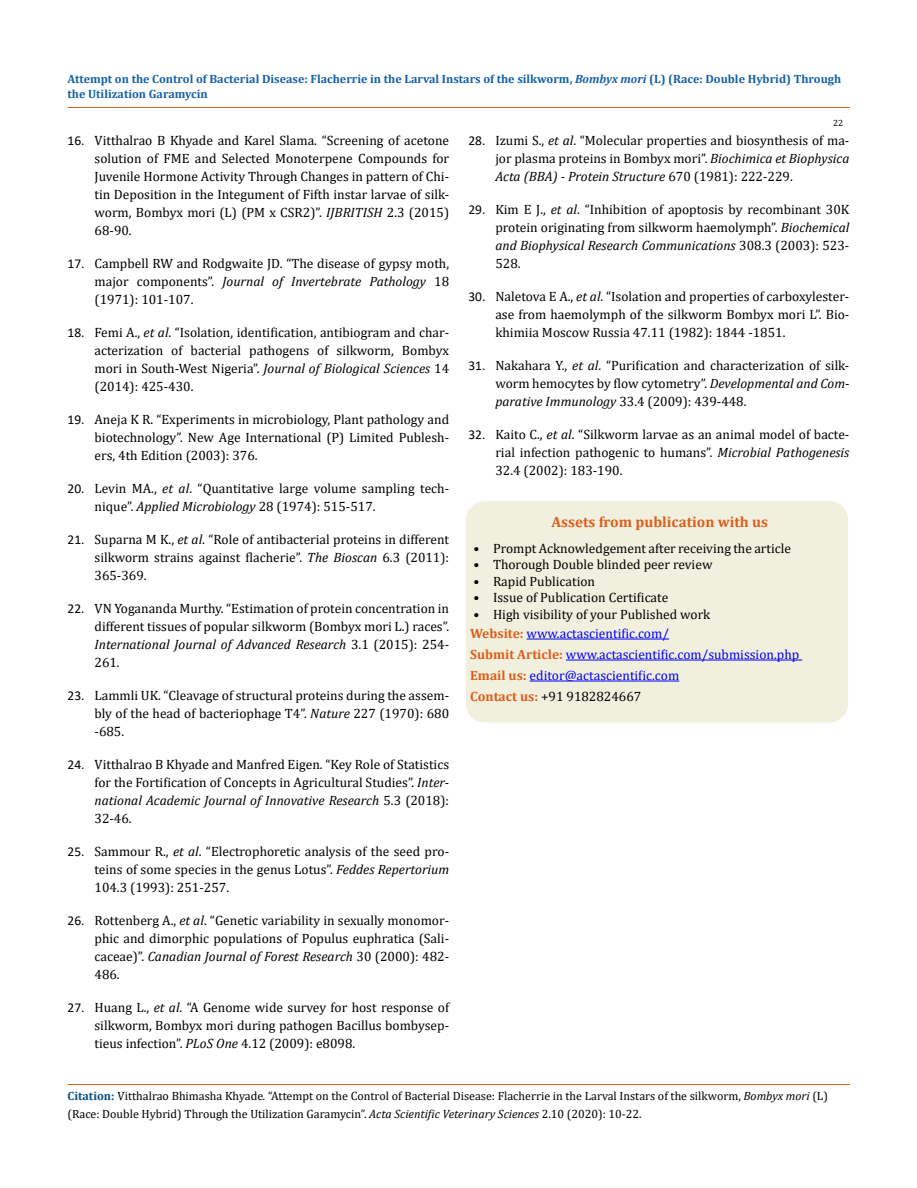
<style>
.page{position:relative;width:917px;height:1188px;background:#fff}
.page>*{position:absolute;margin:0;border:0;box-sizing:border-box;transform-origin:0 0}
.t1{font:700 15px "Cambria";color:#e05d1a}
.t2{font:13.5px/18px "Cambria";color:#000;text-align:justify}
.t3{font:13.5px/21px "Cambria";color:#00f}
.t4{font:12px/18px "Cambria";color:#000}
.t5{font:700 12px/15px "Cambria";color:#1560a6}
.t6{font:9px "Cambria";color:#000}
.s1{font-style:italic}
.s2{font-family:"Calibri"}
.s3{font-weight:700;color:#e05d1a}
.s4{color:#000}
.s5{font-weight:700;color:#035089}
</style>
<div class="page">
<div style="left:466px;top:502px;width:381px;height:220px;background:#f1f0de;border-radius:18px"></div>
<div style="left:466px;top:501px;width:382px;height:221px;border:2px solid #f1f0de;border-radius:18px"></div>
<hr style="left:526px;top:639px;width:143px;height:1px;background:#00f">
<hr style="left:566px;top:660px;width:236px;height:1px;background:#00f">
<hr style="left:529px;top:681px;width:150px;height:1px;background:#00f">
<hr style="left:68px;top:108px;width:781px;height:1px;background:#e05d1a">
<hr style="left:68px;top:1084px;width:781px;height:1px;background:#e05d1a">
<p class="t5" style="left:68px;top:71px;width:775px">Attempt on the Control of Bacterial Disease: Flacherrie in the Larval Instars of the silkworm, <span class="s1">Bombyx mori</span> (L) (Race: Double Hybrid) Through the Utilization Garamycin</p>
<p class="t2" style="left:94px;top:132px;width:356px;text-indent:-27px"><span class="s2">16.</span> Vitthalrao B Khyade and Karel Slama. “Screening of acetone solution of FME and Selected Monoterpene Compounds for Juvenile Hormone Activity Through Changes in pattern of Chi&shy;tin Deposition in the Integument of Fifth instar larvae of silk&shy;worm, Bombyx mori (L) (PM x CSR2)”. <span class="s1">IJBRITISH</span> 2.3 (2015)<br>68-90.</p>
<p class="t2" style="left:94px;top:255px;width:356px;text-indent:-27px"><span class="s2">17.</span> Campbell RW and Rodgwaite JD. “The disease of gypsy moth, major components”. <span class="s1">Journal of Invertebrate Pathology</span> 18 (1971): 101-107.</p>
<p class="t2" style="left:94px;top:324px;width:356px;text-indent:-27px"><span class="s2">18.</span> Femi A., <span class="s1">et al</span>. “Isolation, identification, antibiogram and char&shy;acterization of bacterial pathogens of silkworm, Bombyx mori in South-West Nigeria”. <span class="s1">Journal of Biological Sciences</span> 14 (2014): 425-430.</p>
<p class="t2" style="left:94px;top:411px;width:356px;text-indent:-27px"><span class="s2">19.</span> Aneja K R. “Experiments in microbiology, Plant pathology and biotechnology”. New Age International (P) Limited Publesh&shy;ers, 4th Edition (2003): 376.</p>
<p class="t2" style="left:94px;top:480px;width:356px;text-indent:-27px"><span class="s2">20.</span> Levin MA., <span class="s1">et al</span>. “Quantitative large volume sampling tech&shy;nique”. <span class="s1">Applied Microbiology</span> 28 (1974): 515-517.</p>
<p class="t2" style="left:94px;top:531px;width:356px;text-indent:-27px"><span class="s2">21.</span> Suparna M K., <span class="s1">et al</span>. “Role of antibacterial proteins in different silkworm strains against flacherie”. <span class="s1">The Bioscan</span> 6.3 (2011):<br>365-369.</p>
<p class="t2" style="left:94px;top:600px;width:356px;text-indent:-27px"><span class="s2">22.</span> VN Yogananda Murthy. “Estimation of protein concentration in different tissues of popular silkworm (Bombyx mori L.) races”.<br><span class="s1">International Journal of Advanced Research</span> 3.1 (2015): 254- 261.</p>
<p class="t2" style="left:94px;top:687px;width:356px;text-indent:-27px"><span class="s2">23.</span> Lammli UK. “Cleavage of structural proteins during the assem&shy;bly of the head of bacteriophage T4”. <span class="s1">Nature</span> 227 (1970): 680 -685.</p>
<p class="t2" style="left:94px;top:756px;width:356px;text-indent:-27px"><span class="s2">24.</span> Vitthalrao B Khyade and Manfred Eigen. “Key Role of Statistics for the Fortification of Concepts in Agricultural Studies”. <span class="s1">Inter&shy;national Academic Journal of Innovative Research</span> 5.3 (2018):<br>32-46.</p>
<p class="t2" style="left:94px;top:843px;width:356px;text-indent:-27px"><span class="s2">25.</span> Sammour R., <span class="s1">et al</span>. “Electrophoretic analysis of the seed pro&shy;teins of some species in the genus Lotus”. <span class="s1">Feddes Repertorium </span>104.3 (1993): 251-257.</p>
<p class="t2" style="left:94px;top:912px;width:356px;text-indent:-27px"><span class="s2">26.</span> Rottenberg A., <span class="s1">et al</span>. “Genetic variability in sexually monomor&shy;phic and dimorphic populations of Populus euphratica (Sali&shy;caceae)”. <span class="s1">Canadian Journal of Forest Research</span> 30 (2000): 482- 486.</p>
<p class="t2" style="left:94px;top:999px;width:356px;text-indent:-27px"><span class="s2">27.</span> Huang L., <span class="s1">et al</span>. “A Genome wide survey for host response of silkworm, Bombyx mori during pathogen Bacillus bombysep&shy;tieus infection”. <span class="s1">PLoS One</span> 4.12 (2009): e8098.</p>
<p class="t6" style="left:833px;top:118px;width:11px">22</p>
<p class="t2" style="left:495px;top:131px;width:355px;text-indent:-27px"><span class="s2">28.</span> Izumi S., <span class="s1">et al</span>. “Molecular properties and biosynthesis of ma&shy;jor plasma proteins in Bombyx mori”. <span class="s1">Biochimica et Biophysica Acta (BBA) - Protein Structure</span> 670 (1981): 222-229.</p>
<p class="t2" style="left:495px;top:200px;width:355px;text-indent:-27px"><span class="s2">29.</span> Kim E J., <span class="s1">et al</span>. “Inhibition of apoptosis by recombinant 30K protein originating from silkworm haemolymph”. <span class="s1">Biochemical and Biophysical Research Communications</span> 308.3 (2003): 523- 528.</p>
<p class="t2" style="left:495px;top:287px;width:355px;text-indent:-27px"><span class="s2">30.</span> Naletova E A., <span class="s1">et al</span>. “Isolation and properties of carboxylester&shy;ase from haemolymph of the silkworm Bombyx mori L”. Bio&shy;khimiia Moscow Russia 47.11 (1982): 1844 -1851.</p>
<p class="t2" style="left:495px;top:356px;width:355px;text-indent:-27px"><span class="s2">31.</span> Nakahara Y., <span class="s1">et al</span>. “Purification and characterization of silk&shy;worm hemocytes by flow cytometry”. <span class="s1">Developmental and Com&shy;parative Immunology</span> 33.4 (2009): 439-448.</p>
<p class="t2" style="left:495px;top:425px;width:355px;text-indent:-27px"><span class="s2">32.</span> Kaito C., <span class="s1">et al</span>. “Silkworm larvae as an animal model of bacte&shy;rial infection pathogenic to humans”. <span class="s1">Microbial Pathogenesis </span>32.4 (2002): 183-190.</p>
<p class="t1" style="left:551px;top:511px;width:218px">Assets from publication with us</p>
<p class="t2" style="left:473px;top:539px;width:319px">• Prompt Acknowledgement after receiving the article</p>
<p class="t2" style="left:473px;top:556px;width:240px">• Thorough Double blinded peer review</p>
<p class="t2" style="left:473px;top:572px;width:123px">• Rapid Publication</p>
<p class="t2" style="left:473px;top:589px;width:196px">• Issue of Publication Certificate</p>
<p class="t2" style="left:473px;top:605px;width:238px">• High visibility of your Published work</p>
<p class="t3" style="left:470px;top:623px;width:330px"><span class="s3">Website:</span> www.actascientific.com/<br><span class="s3">Submit Article:</span> www.actascientific.com/submission.php <span class="s3">Email us:</span> editor@actascientific.com<br><span class="s3">Contact us:</span> <span class="s4">+91 9182824667</span></p>
<p class="t4" style="left:68px;top:1087px;width:762px"><span class="s5">Citation:</span> Vitthalrao Bhimasha Khyade<span class="s1">.</span> “Attempt on the Control of Bacterial Disease: Flacherrie in the Larval Instars of the silkworm, <span class="s1">Bombyx mori</span> (L) (Race: Double Hybrid) Through the Utilization Garamycin”. <span class="s1">Acta Scientific Veterinary Sciences</span> 2.10 (2020): 10-22.</p>
</div>
